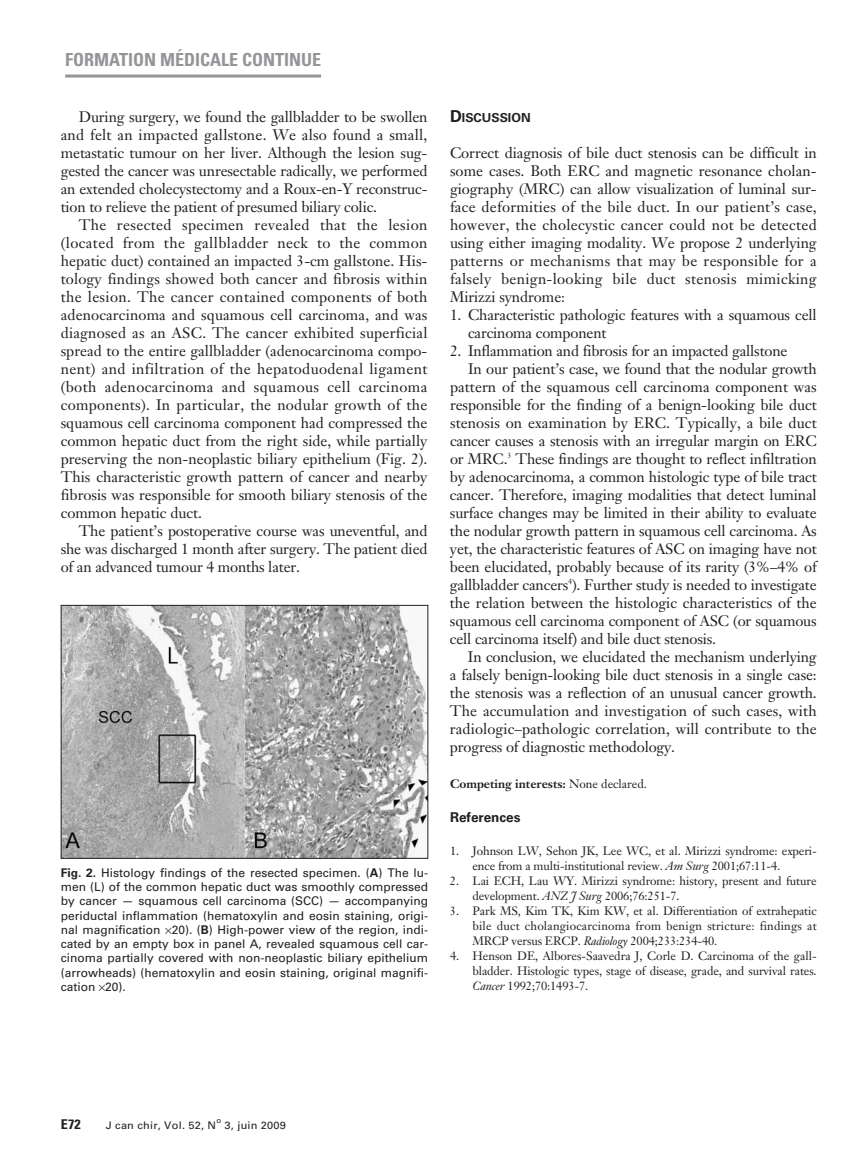
<style>
.page{position:relative;width:864px;height:1175px;background:#fff}
.page>*{position:absolute;margin:0;border:0;box-sizing:border-box;transform-origin:0 0}
.t1{font:700 condensed 18px "Univers";color:#939598}
.t2{font:15px/18px "Janson Text";letter-spacing:-.01em;color:#231f20;text-align:justify}
.t3{font:15px "Janson Text";letter-spacing:.01em;color:#231f20}
.t4{font:700 13.5px "Univers";color:#231f20}
.t5{font:700 condensed 13.5px "Univers";color:#231f20;scale:1.05 1}
.t6{font:700 12.3px "Univers";color:#231f20}
.t7{font:12px/15px "Janson Text";letter-spacing:-.01em;color:#231f20}
.t8{font:12px/14.2px "Univers";color:#231f20;text-align:justify}
.t9{font:700 12px "Janson Text";color:#231f20}
.t10{font:10.5px "Univers";letter-spacing:.015em;color:#231f20;scale:1.05 1}
.t11{font:7.5px "Univers";color:#231f20;scale:1.05 1}
.s1{font-weight:700}
.s2{font-size:16.5px}
.s3{font-weight:400}
.s4{font-style:italic}
</style>
<div class="page">
<hr style="left:65px;top:74px;width:256px;height:3px;background:#939598">
<img style="left:63px;top:607px;width:363px;height:249px">
<div style="left:61px;top:605px;width:367px;height:253px;border:1px solid #231f20"></div>
<p class="t1" style="left:65px;top:52px;width:257px">FORMATION MÉDICALE CONTINUE</p>
<p class="t2" style="left:61px;top:109px;width:368px;text-indent:18px">During surgery, we found the gallbladder to be swollen and felt an impacted gallstone. We also found a small, metastatic tumour on her liver. Although the lesion sug&shy;gested the cancer was unresectable radically, we performed an extended cholecystectomy and a Roux-en-Y reconstruc&shy;tion to relieve the patient of presumed biliary colic.</p>
<p class="t2" style="left:61px;top:217px;width:368px;text-indent:18px">The resected specimen revealed that the lesion (located from the gallbladder neck to the common hepatic duct) contained an impacted 3-cm gallstone. His&shy;tology findings showed both cancer and fibrosis within the lesion. The cancer contained components of both adenocarcinoma and squamous cell carcinoma, and was diagnosed as an ASC. The cancer exhibited superficial spread to the entire gallbladder (adenocarcinoma compo&shy;nent) and infiltration of the hepatoduodenal ligament (both adenocarcinoma and squamous cell carcinoma components). In particular, the nodular growth of the squamous cell carcinoma component had compressed the common hepatic duct from the right side, while partially preserving the non-neoplastic biliary epithelium (Fig. 2).<br>This characteristic growth pattern of cancer and nearby fibrosis was responsible for smooth biliary stenosis of the common hepatic duct.</p>
<p class="t2" style="left:61px;top:523px;width:368px;text-indent:18px">The patient’s postoperative course was uneventful, and she was discharged 1 month after surgery. The patient died of an advanced tumour 4 months later.</p>
<p class="t8" style="left:61px;top:866px;width:369px"><span class="s1">Fig. 2.</span> Histology findings of the resected specimen. (<span class="s1">A</span>) The lu&shy;men (L) of the common hepatic duct was smoothly compressed by cancer — squamous cell carcinoma (SCC) — accompanying periductal inflammation (hematoxylin and eosin staining, origi&shy;nal magnification 20). (<span class="s1">B</span>) High-power view of the region, indi&shy;cated by an empty box in panel A, revealed squamous cell car&shy;cinoma partially covered with non-neoplastic biliary epithelium (arrowheads) (hematoxylin and eosin staining, original magnifi&shy;cation 20).</p>
<p class="t6" style="left:450px;top:113px;width:82px"><span class="s2">D</span>ISCUSSION</p>
<p class="t2" style="left:450px;top:145px;width:368px">Correct diagnosis of bile duct stenosis can be difficult in some cases. Both ERC and magnetic resonance cholan&shy;giography (MRC) can allow visualization of luminal sur&shy;face deformities of the bile duct. In our patient’s case, however, the cholecystic cancer could not be detected using either imaging modality. We propose 2 underlying patterns or mechanisms that may be responsible for a falsely benign-looking bile duct stenosis mimicking Mirizzi syndrome:</p>
<p class="t2" style="left:468px;top:307px;width:350px;text-indent:-18px">1. Characteristic pathologic features with a squamous cell carcinoma component</p>
<p class="t2" style="left:450px;top:343px;width:339px">2. Inflammation and fibrosis for an impacted gallstone</p>
<p class="t2" style="left:468px;top:361px;width:350px">In our patient’s case, we found that the nodular growth</p>
<p class="t2" style="left:450px;top:379px;width:368px">pattern of the squamous cell carcinoma component was</p>
<p class="t2" style="left:450px;top:397px;width:368px">responsible for the finding of a benign-looking bile duct</p>
<p class="t3" style="left:450px;top:416px;width:368px">stenosis on examination by ERC. Typically, a bile duct</p>
<p class="t2" style="left:450px;top:433px;width:368px">cancer causes a stenosis with an irregular margin on ERC</p>
<p class="t2" style="left:450px;top:451px;width:368px">or MRC.<sup>3</sup> These findings are thought to reflect infiltration</p>
<p class="t2" style="left:450px;top:469px;width:368px">by adenocarcinoma, a common histologic type of bile tract</p>
<p class="t2" style="left:450px;top:487px;width:368px">cancer. Therefore, imaging modalities that detect luminal</p>
<p class="t2" style="left:450px;top:505px;width:368px">surface changes may be limited in their ability to evaluate</p>
<p class="t2" style="left:450px;top:523px;width:368px">the nodular growth pattern in squamous cell carcinoma. As</p>
<p class="t2" style="left:450px;top:541px;width:368px">yet, the characteristic features of ASC on imaging have not</p>
<p class="t2" style="left:450px;top:559px;width:368px">been elucidated, probably because of its rarity (3%–4% of</p>
<p class="t2" style="left:450px;top:577px;width:368px">gallbladder cancers<sup>4</sup>). Further study is needed to investigate</p>
<p class="t2" style="left:450px;top:595px;width:368px">the relation between the histologic characteristics of the</p>
<p class="t2" style="left:450px;top:613px;width:368px">squamous cell carcinoma component of ASC (or squamous</p>
<p class="t2" style="left:450px;top:631px;width:268px">cell carcinoma itself) and bile duct stenosis.</p>
<p class="t2" style="left:468px;top:649px;width:350px">In conclusion, we elucidated the mechanism underlying</p>
<p class="t2" style="left:450px;top:667px;width:368px">a falsely benign-looking bile duct stenosis in a single case:</p>
<p class="t2" style="left:450px;top:685px;width:368px">the stenosis was a reflection of an unusual cancer growth.</p>
<p class="t3" style="left:450px;top:704px;width:368px">The accumulation and investigation of such cases, with</p>
<p class="t2" style="left:450px;top:721px;width:368px">radiologic–pathologic correlation, will contribute to the</p>
<p class="t2" style="left:450px;top:739px;width:227px">progress of diagnostic methodology.</p>
<p class="t9" style="left:450px;top:778px;width:199px">Competing interests: <span class="s3">None declared.</span></p>
<p class="t4" style="left:450px;top:811px;width:72px">References</p>
<p class="t7" style="left:472px;top:844px;width:346px;text-indent:-22px">1. Johnson LW, Sehon JK, Lee WC, et al. Mirizzi syndrome: experi&shy;ence from a multi-institutional review. <span class="s4">Am Surg</span> 2001;67:11-4.</p>
<p class="t7" style="left:472px;top:874px;width:346px;text-indent:-22px">2. Lai ECH, Lau WY. Mirizzi syndrome: history, present and future development. <span class="s4">ANZ J Surg</span> 2006;76:251-7.</p>
<p class="t7" style="left:472px;top:904px;width:346px;text-align:justify;text-indent:-22px">3. Park MS, Kim TK, Kim KW, et al. Differentiation of extrahepatic bile duct cholangiocarcinoma from benign stricture: findings at MRCP versus ERCP. <span class="s4">Radiology</span> 2004;233:234-40.</p>
<p class="t7" style="left:473px;top:949px;width:346px;text-align:justify;text-indent:-22px">4. Henson DE, Albores-Saavedra J, Corle D. Carcinoma of the gall&shy;bladder. Histologic types, stage of disease, grade, and survival rates.<br><span class="s4">Cancer</span> 1992;70:1493-7.</p>
<p class="t5" style="left:61px;top:1119px;width:21px">E72</p>
<p class="t10" style="left:106px;top:1121px;width:107px">J can chir, Vol. 52, N</p>
<p class="t11" style="left:216px;top:1118px;width:6px">o</p>
<p class="t10" style="left:225px;top:1121px;width:60px">3, juin 2009</p>
</div>
